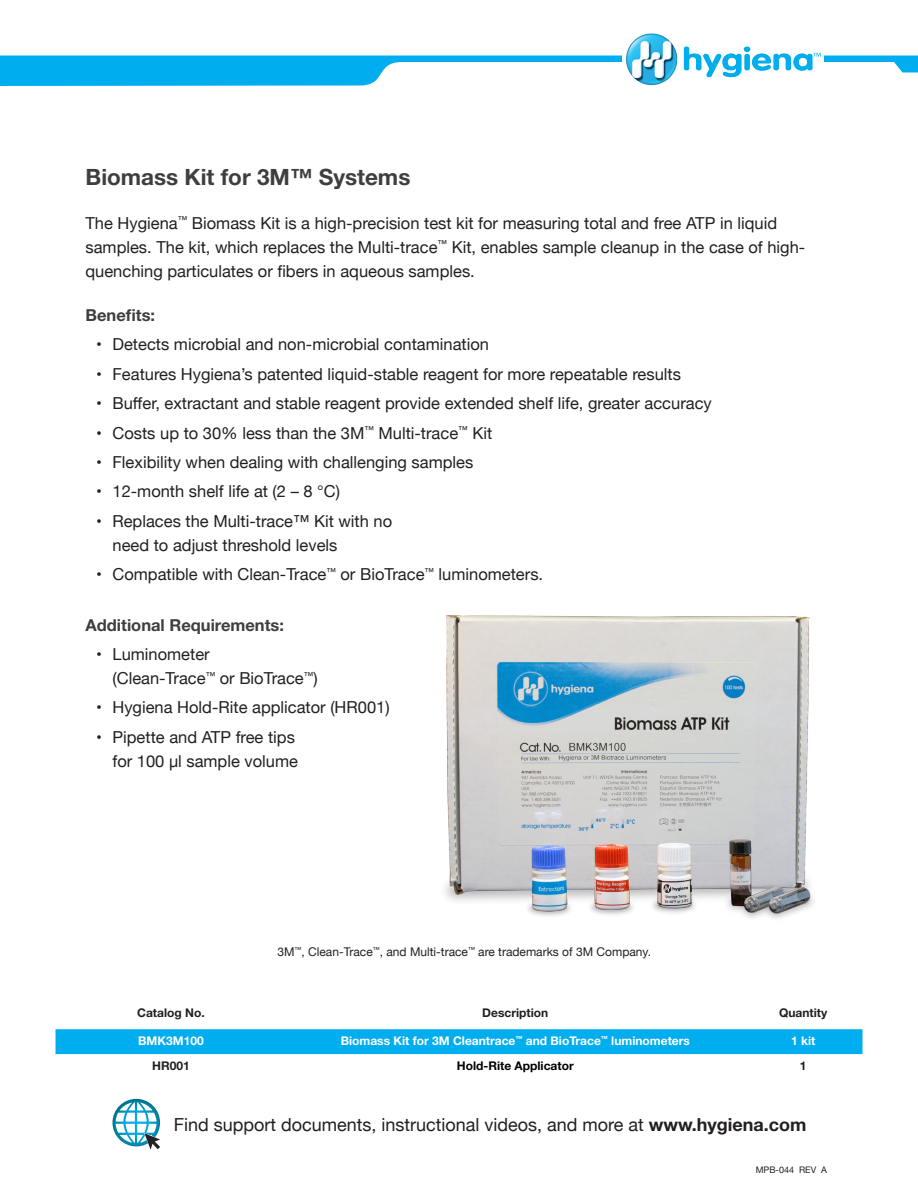
<style>
.page{position:relative;width:918px;height:1188px;background:#fff}
.page>*{position:absolute;margin:0;border:0;box-sizing:border-box;transform-origin:0 0}
.t1{font:700 22.5px "Helvetica Neue";color:#3e3e3f}
.t2{font:18px "Helvetica Neue";color:#231f20}
.t3{font:16.5px/24px "Helvetica Neue";color:#231f20}
.t4{font:700 16.5px "Helvetica Neue";color:#3e3e3f}
.t5{font:700 12px "Helvetica Neue";color:#fff}
.t6{font:12px "Helvetica Neue";color:#231f20}
.t7{font:700 12px "Helvetica Neue";color:#231f20}
.t8{font:700 12px "Helvetica Neue";color:#000}
.t9{font:9px "Helvetica Neue";color:#231f20}
.s1{font-weight:700}
</style>
<div class="page">
<svg style="left:56px;top:1029px;width:806px;height:26px;background:#0bb1ef"></svg>
<svg style="left:0;top:56px;width:918px;height:30px"></svg>
<div style="left:622px;top:28px;width:201px;height:60px;background:#fff"></div>
<img style="left:626px;top:33px;width:195px;height:53px">
<svg style="left:112px;top:1099px;width:49px;height:51px"></svg>
<img style="left:445px;top:615px;width:368px;height:304px">
<p class="t1" style="left:86px;top:163px;width:326px">Biomass Kit for 3M™ Systems</p>
<p class="t3" style="left:86px;top:212px;width:721px">The Hygiena<sup>™</sup> Biomass Kit is a high-precision test kit for measuring total and free ATP in liquid samples. The kit, which replaces the Multi-trace<sup>™</sup> Kit, enables sample cleanup in the case of high&shy;quenching particulates or fibers in aqueous samples.</p>
<p class="t4" style="left:86px;top:305px;width:71px">Benefits:</p>
<p class="t3" style="left:96px;top:334px;width:395px">• Detects microbial and non-microbial contamination</p>
<p class="t3" style="left:96px;top:363px;width:586px">• Features Hygiena’s patented liquid-stable reagent for more repeatable results</p>
<p class="t3" style="left:96px;top:392px;width:617px">• Buffer, extractant and stable reagent provide extended shelf life, greater accuracy</p>
<p class="t3" style="left:96px;top:422px;width:398px">• Costs up to 30% less than the 3M<sup>™</sup> Multi-trace<sup>™</sup> Kit</p>
<p class="t3" style="left:96px;top:451px;width:379px">• Flexibility when dealing with challenging samples</p>
<p class="t3" style="left:96px;top:481px;width:246px">• 12-month shelf life at (2 – 8 °C)</p>
<p class="t3" style="left:112px;top:510px;width:281px;text-indent:-16px">• Replaces the Multi-trace™ Kit with no need to adjust threshold levels</p>
<p class="t3" style="left:96px;top:563px;width:449px">• Compatible with Clean-Trace<sup>™</sup> or BioTrace<sup>™</sup> luminometers.</p>
<p class="t4" style="left:86px;top:615px;width:200px">Additional Requirements:</p>
<p class="t3" style="left:112px;top:643px;width:207px;text-indent:-16px">• Luminometer<br>(Clean-Trace<sup>™</sup> or BioTrace<sup>™</sup>)</p>
<p class="t3" style="left:96px;top:697px;width:295px">• Hygiena Hold-Rite applicator (HR001)</p>
<p class="t3" style="left:96px;top:726px;width:204px;text-align:right">• Pipette and ATP free tips for 100 µl sample volume</p>
<p class="t6" style="left:277px;top:943px;width:375px">3M<sup>™</sup>, Clean-Trace<sup>™</sup>, and Multi-trace<sup>™</sup> are trademarks of 3M Company.</p>
<p class="t7" style="left:137px;top:1006px;width:69px">Catalog No.</p>
<p class="t7" style="left:482px;top:1006px;width:67px">Description</p>
<p class="t7" style="left:779px;top:1006px;width:50px">Quantity</p>
<p class="t5" style="left:138px;top:1033px;width:67px">BMK3M100</p>
<p class="t5" style="left:341px;top:1033px;width:351px">Biomass Kit for 3M Cleantrace<sup>™</sup> and BioTrace<sup>™</sup> luminometers</p>
<p class="t5" style="left:791px;top:1033px;width:26px">1 kit</p>
<p class="t7" style="left:152px;top:1058px;width:39px">HR001</p>
<p class="t8" style="left:457px;top:1058px;width:118px">Hold-Rite Applicator</p>
<p class="t7" style="left:800px;top:1058px;width:8px">1</p>
<p class="t2" style="left:174px;top:1111px;width:634px">Find support documents, instructional videos, and more at <span class="s1">www.hygiena.com</span></p>
<p class="t9" style="left:756px;top:1163px;width:73px">MPB-044 REV A</p>
</div>
